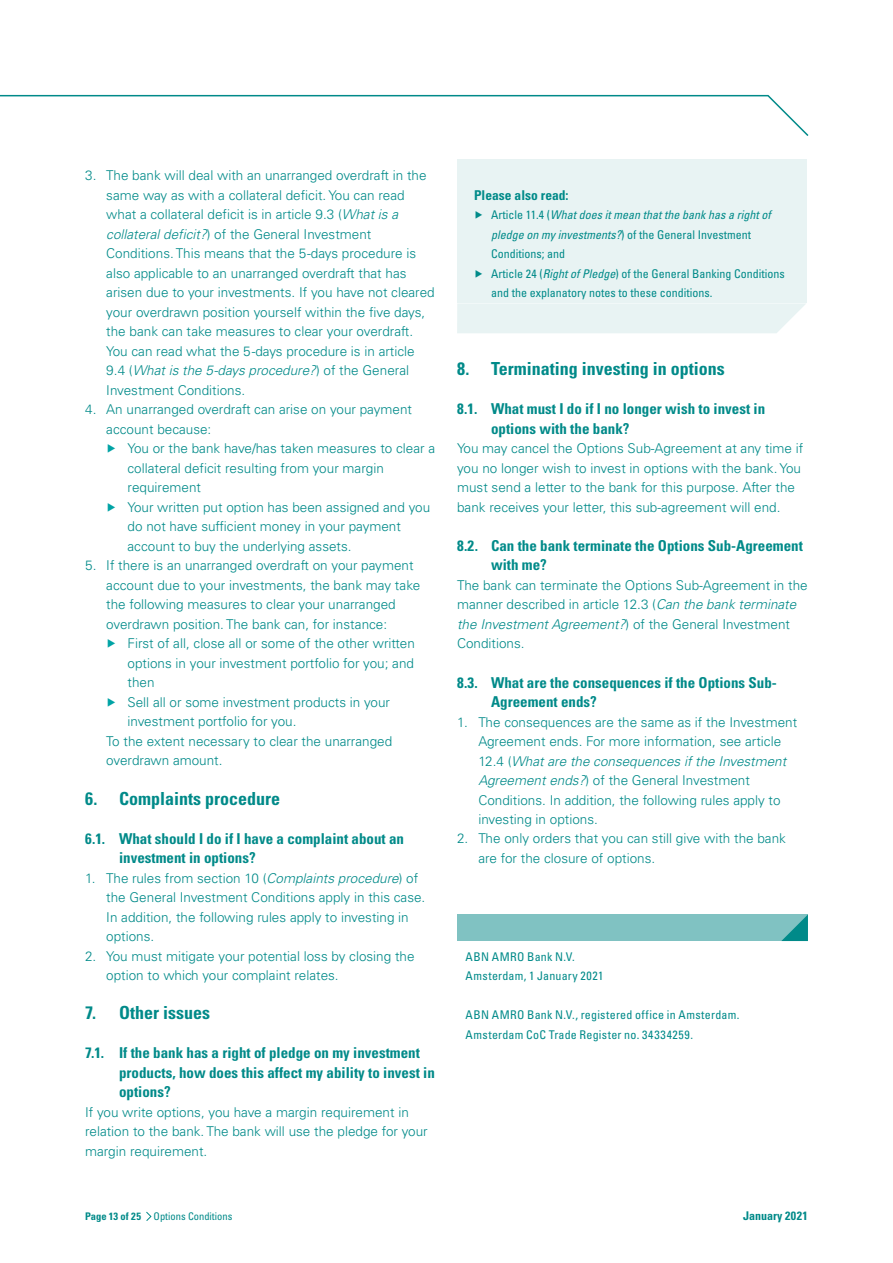
<style>
.page{position:relative;width:893px;height:1263px;background:#fff}
.page>*{position:absolute;margin:0;border:0;box-sizing:border-box;transform-origin:0 0}
.t1{font:700 condensed 18px "Univers LT Std";color:#008a89}
.t2{font:700 condensed 15px/19.5px "Univers LT Std";color:#008a89}
.t3{font:300 13.5px/19.5px "Univers LT Std";color:#008a89}
.t4{font:700 condensed 13.5px "Univers LT Std";color:#008a89}
.t5{font:condensed 12px "Univers LT Std";color:#008a89}
.t6{font:condensed 12px/19.5px "Univers LT Std";letter-spacing:.025em;color:#008a89}
.t7{font:italic condensed 12px "Univers LT Std";color:#008a89}
.t8{font:condensed 12px/19.5px "Univers LT Std";letter-spacing:.02em;color:#008a89}
.t9{font:700 condensed 12px "Univers LT Std";color:#008a89}
.t10{font:condensed 10.5px "Univers LT Std";color:#008a89}
.s1{font-style:italic}
.s2{color:#00a3a5}
.s3{font-style:normal}
.s4{font-weight:700}
</style>
<div class="page">
<svg style="left:0;top:94px;width:809px;height:42px"></svg>
<div style="left:457px;top:159px;width:349px;height:144px;background:#e8f3f3"></div>
<svg style="left:457px;top:303px;width:349px;height:30px;background:#e9f3f3"></svg>
<div style="left:457px;top:914px;width:351px;height:27px;background:#80c2c2"></div>
<svg style="left:781px;top:914px;width:27px;height:27px"></svg>
<svg style="left:146px;top:1211px;width:6px;height:10px"></svg>
<p class="t3" style="left:106px;top:166px;width:330px;text-indent:-21px">3. The bank will deal with an unarranged overdraft in the same way as with a collateral deficit. You can read what a collateral deficit is in article 9.3 (<span class="s1">What is a collateral deficit?</span>) of the General Investment Conditions. This means that the 5-days procedure is also applicable to an unarranged overdraft that has arisen due to your investments. If you have not cleared your overdrawn position yourself within the five days, the bank can take measures to clear your overdraft.<br>You can read what the 5-days procedure is in article 9.4 (<span class="s1">What is the 5-days procedure?</span>) of the General Investment Conditions.</p>
<p class="t3" style="left:85px;top:400px;width:328px">4. An unarranged overdraft can arise on your payment</p>
<p class="t3" style="left:106px;top:419px;width:107px">account because:</p>
<p class="t3" style="left:106px;top:439px;width:330px"><span class="s2">▶</span> You or the bank have/has taken measures to clear a</p>
<p class="t3" style="left:128px;top:458px;width:258px">collateral deficit resulting from your margin</p>
<p class="t3" style="left:128px;top:478px;width:75px">requirement</p>
<p class="t3" style="left:106px;top:497px;width:325px"><span class="s2">▶</span> Your written put option has been assigned and you</p>
<p class="t3" style="left:128px;top:517px;width:275px">do not have sufficient money in your payment</p>
<p class="t3" style="left:128px;top:536px;width:226px">account to buy the underlying assets.</p>
<p class="t3" style="left:85px;top:556px;width:330px">5. If there is an unarranged overdraft on your payment</p>
<p class="t3" style="left:106px;top:575px;width:316px">account due to your investments, the bank may take</p>
<p class="t3" style="left:106px;top:595px;width:291px">the following measures to clear your unarranged</p>
<p class="t3" style="left:106px;top:614px;width:282px">overdrawn position. The bank can, for instance:</p>
<p class="t3" style="left:106px;top:634px;width:310px"><span class="s2">▶</span> First of all, close all or some of the other written</p>
<p class="t3" style="left:128px;top:653px;width:288px">options in your investment portfolio for you; and</p>
<p class="t3" style="left:128px;top:673px;width:29px">then</p>
<p class="t3" style="left:106px;top:692px;width:285px"><span class="s2">▶</span> Sell all or some investment products in your</p>
<p class="t3" style="left:128px;top:712px;width:170px">investment portfolio for you.</p>
<p class="t3" style="left:106px;top:731px;width:287px">To the extent necessary to clear the unarranged</p>
<p class="t3" style="left:106px;top:751px;width:118px">overdrawn amount.</p>
<h1 class="t1" style="left:85px;top:787px;width:197px">6. Complaints procedure</h1>
<p class="t2" style="left:119px;top:828px;width:286px;text-indent:-34px">6.1. What should I do if I have a complaint about an investment in options?</p>
<p class="t3" style="left:106px;top:868px;width:321px;text-indent:-21px">1. The rules from section 10 (<span class="s1">Complaints procedure</span>) of the General Investment Conditions apply in this case.<br>In addition, the following rules apply to investing in options.</p>
<p class="t3" style="left:106px;top:946px;width:310px;text-indent:-21px">2. You must mitigate your potential loss by closing the option to which your complaint relates.</p>
<h1 class="t1" style="left:85px;top:1001px;width:126px">7. Other issues</h1>
<p class="t2" style="left:119px;top:1043px;width:317px;text-indent:-34px">7.1. If the bank has a right of pledge on my investment products, how does this affect my ability to invest in options?</p>
<p class="t3" style="left:85px;top:1102px;width:344px">If you write options, you have a margin requirement in relation to the bank. The bank will use the pledge for your margin requirement.</p>
<p class="t4" style="left:474px;top:187px;width:96px">Please also read:</p>
<p class="t7" style="left:474px;top:208px;width:298px">▶ <span class="s3">Article 11.4 (</span>What does it mean that the bank has a right of</p>
<p class="t5" style="left:491px;top:227px;width:261px"><span class="s1">pledge on my investments?</span>) of the General Investment</p>
<p class="t5" style="left:491px;top:247px;width:75px">Conditions; and</p>
<p class="t5" style="left:474px;top:266px;width:312px">▶ Article 24 (<span class="s1">Right of Pledge</span>) of the General Banking Conditions</p>
<p class="t5" style="left:491px;top:286px;width:223px">and the explanatory notes to these conditions.</p>
<h1 class="t1" style="left:457px;top:358px;width:269px">8. Terminating investing in options</h1>
<p class="t2" style="left:491px;top:399px;width:276px;text-indent:-34px">8.1. What must I do if I no longer wish to invest in options with the bank?</p>
<p class="t3" style="left:457px;top:439px;width:348px">You may cancel the Options Sub-Agreement at any time if you no longer wish to invest in options with the bank. You must send a letter to the bank for this purpose. After the bank receives your letter, this sub-agreement will end.</p>
<p class="t2" style="left:491px;top:536px;width:313px;text-indent:-34px">8.2. Can the bank terminate the Options Sub-Agreement with me?</p>
<p class="t3" style="left:457px;top:575px;width:352px">The bank can terminate the Options Sub-Agreement in the manner described in article 12.3 (<span class="s1">Can the bank terminate the Investment Agreement?</span>) of the General Investment Conditions.</p>
<p class="t2" style="left:491px;top:672px;width:287px;text-indent:-34px">8.3. What are the consequences if the Options Sub-<br>Agreement ends?</p>
<p class="t3" style="left:478px;top:712px;width:320px;text-indent:-21px">1. The consequences are the same as if the Investment Agreement ends. For more information, see article 12.4 (<span class="s1">What are the consequences if the Investment Agreement ends?</span>) of the General Investment Conditions. In addition, the following rules apply to investing in options.</p>
<p class="t3" style="left:478px;top:829px;width:309px;text-indent:-21px">2. The only orders that you can still give with the bank are for the closure of options.</p>
<p class="t8" style="left:466px;top:946px;width:139px">ABN AMRO Bank N.V.<br>Amsterdam, 1 January 2021</p>
<p class="t6" style="left:466px;top:1005px;width:275px">ABN AMRO Bank N.V., registered office in Amsterdam.<br>Amsterdam CoC Trade Register no. 34334259.</p>
<p class="t10" style="left:85px;top:1209px;width:149px"><span class="s4">Page 13 of 25</span> Options Conditions</p>
<p class="t9" style="left:743px;top:1208px;width:66px">January 2021</p>
</div>
